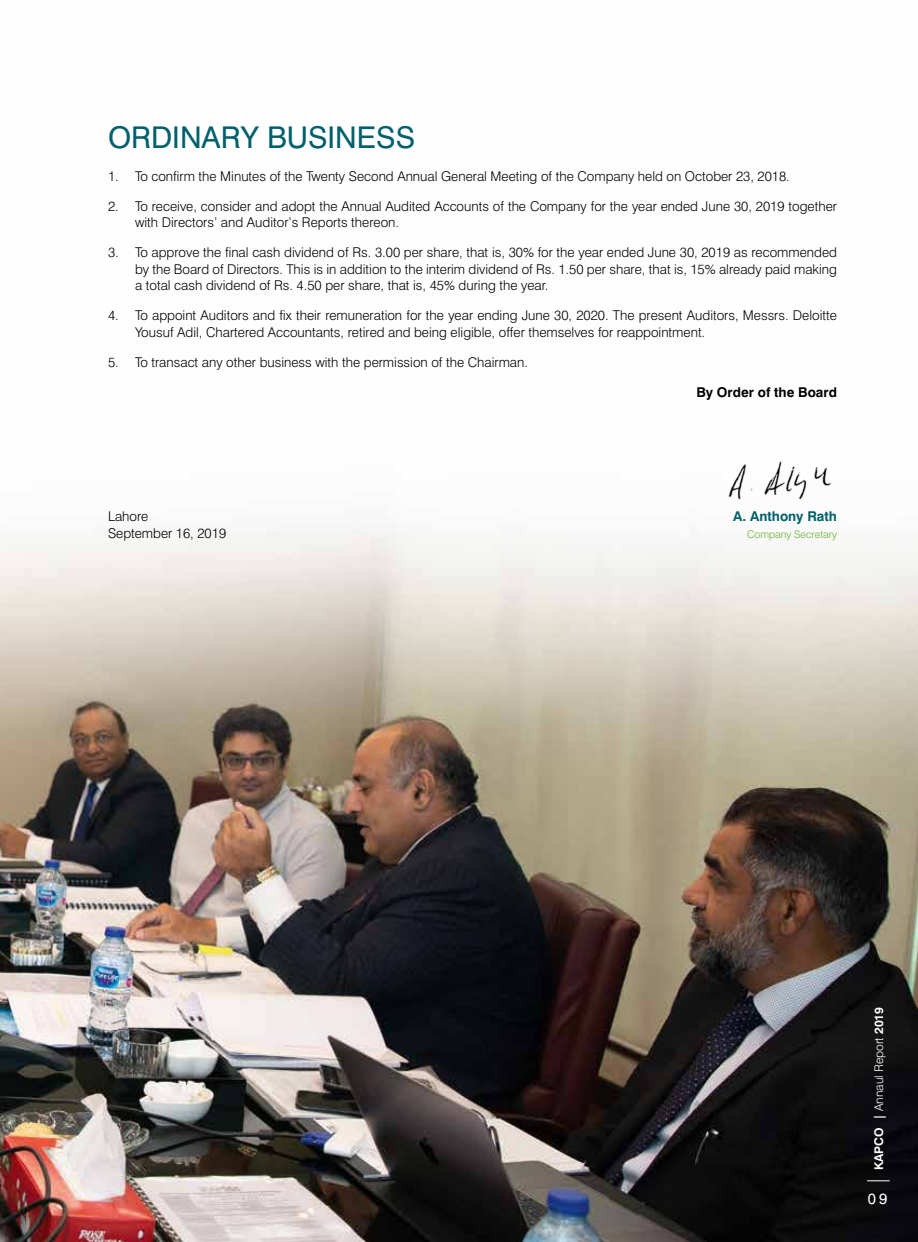
<style>
.page{position:relative;width:918px;height:1242px;background:#fff}
.page>*{position:absolute;margin:0;border:0;box-sizing:border-box;transform-origin:0 0}
.t1{font:30px "Swiss 721 BT";color:#00606b}
.t2{font:15px "Swiss 721 BT";color:#fff}
.t3{font:300 13.5px/16.5px "Swiss 721 BT";color:#000}
.t4{font:700 13.5px "Swiss 721 BT";color:#000}
.t5{font:700 13.5px "Swiss 721 BT";color:#00606b}
.t6{font:300 12px "Swiss 721 BT";color:#fff}
.t7{font:300 10.5px "Swiss 721 BT";color:#64b32c}
.s1{font-weight:700}
</style>
<div class="page">
<img style="left:0;top:530px;width:918px;height:712px">
<img style="left:728px;top:461px;width:104px;height:39px">
<svg style="left:867px;top:1180px;width:23px;height:1px"></svg>
<h1 class="t1" style="left:108px;top:119px;width:309px">ORDINARY BUSINESS</h1>
<p class="t3" style="left:108px;top:168px;width:683px">1. To confirm the Minutes of the Twenty Second Annual General Meeting of the Company held on October 23, 2018.</p>
<p class="t3" style="left:135px;top:198px;width:704px;text-indent:-27px">2. To receive, consider and adopt the Annual Audited Accounts of the Company for the year ended June 30, 2019 together with Directors’ and Auditor’s Reports thereon.</p>
<p class="t3" style="left:135px;top:244px;width:704px;text-align:justify;text-indent:-27px">3. To approve the final cash dividend of Rs. 3.00 per share, that is, 30% for the year ended June 30, 2019 as recommended by the Board of Directors. This is in addition to the interim dividend of Rs. 1.50 per share, that is, 15% already paid making a total cash dividend of Rs. 4.50 per share, that is, 45% during the year.</p>
<p class="t3" style="left:135px;top:307px;width:704px;text-indent:-27px">4. To appoint Auditors and fix their remuneration for the year ending June 30, 2020. The present Auditors, Messrs. Deloitte<br>Yousuf Adil, Chartered Accountants, retired and being eligible, offer themselves for reappointment.</p>
<p class="t3" style="left:108px;top:354px;width:422px">5. To transact any other business with the permission of the Chairman.</p>
<p class="t4" style="left:696px;top:384px;width:142px">By Order of the Board</p>
<p class="t3" style="left:108px;top:508px;width:42px">Lahore</p>
<p class="t5" style="left:733px;top:508px;width:105px">A. Anthony Rath</p>
<p class="t3" style="left:108px;top:525px;width:120px">September 16, 2019</p>
<p class="t7" style="left:747px;top:528px;width:91px">Company Secretary</p>
<p class="t6" style="left:872px;top:1170px;width:165px;rotate:-90deg"><span class="s1">KAPCO |</span> Annaul Report <span class="s1">2019</span></p>
<p class="t2" style="left:868px;top:1190px;width:21px">09</p>
</div>
